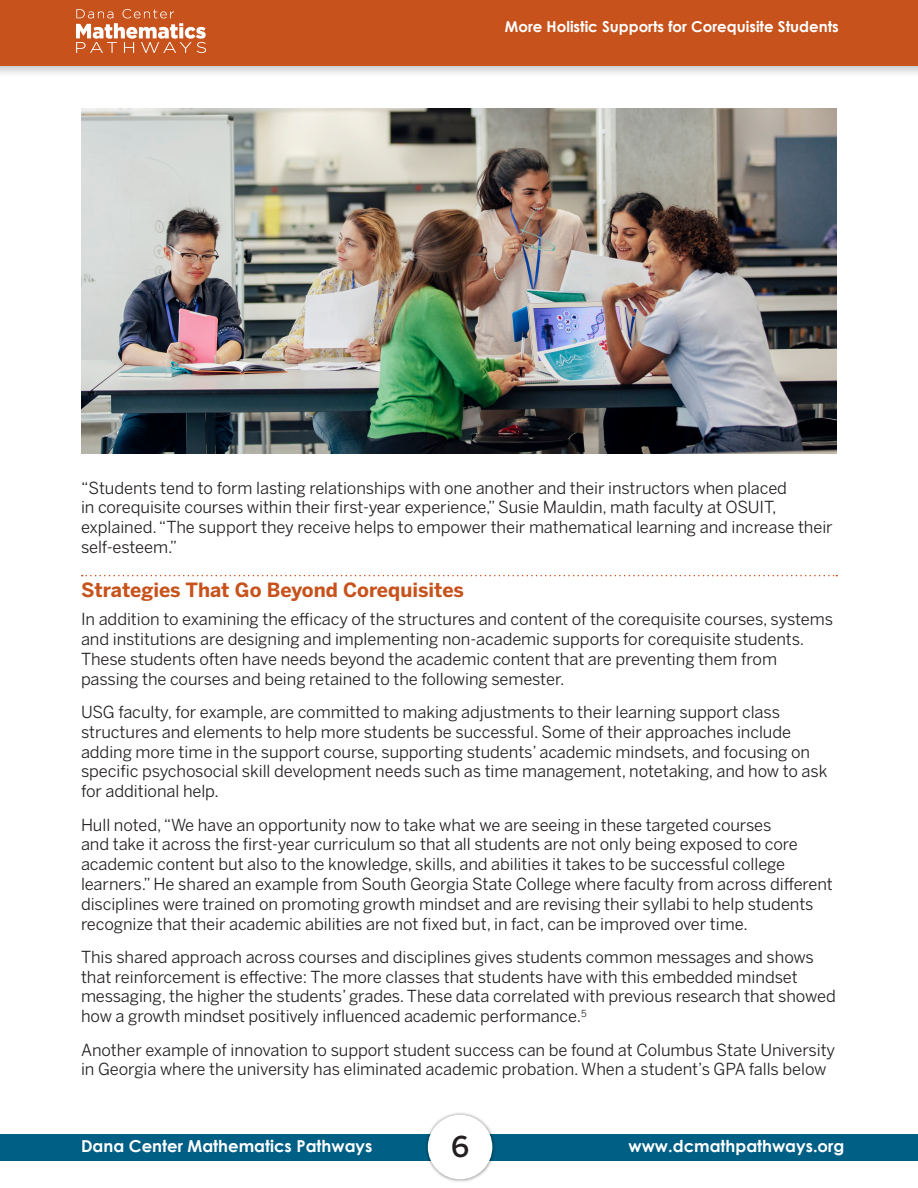
<style>
.page{position:relative;width:918px;height:1188px;background:#fff}
.page>*{position:absolute;margin:0;border:0;box-sizing:border-box;transform-origin:0 0}
.t1{font:500 28.5px "Benton Sans";color:#231f20}
.t2{font:700 19.5px "Benton Sans";color:#c7521b}
.Paragraph_Benton_Boo{font:16.5px/19.8px "Benton Sans";letter-spacing:-.005em;color:#231f20}
.t3{font:700 16.5px "Century Gothic";color:#fff}
.t4{font:700 15px "Century Gothic";color:#fff}
</style>
<div class="page">
<div style="left:0;top:0;width:918px;height:79px;background:#231f20;opacity:.25"></div>
<div style="left:0;top:0;width:918px;height:66px;background:#c7521b"></div>
<img style="left:77px;top:10px;width:128px;height:42px">
<div style="left:0;top:1134px;width:918px;height:26px;background:#005f85"></div>
<img style="left:423px;top:1112px;width:74px;height:70px">
<div style="left:428px;top:1115px;width:64px;height:64px;background:#fff;border-radius:50%"></div>
<svg style="left:82px;top:575px;width:755px;height:1px"></svg>
<img style="left:81px;top:108px;width:756px;height:346px">
<p class="t4" style="left:505px;top:17px;width:335px">More Holistic Supports for Corequisite Students</p>
<p class="Paragraph_Benton_Boo" style="left:81px;top:478px;width:753px">“Students tend to form lasting relationships with one another and their instructors when placed<br>in corequisite courses within their first-year experience,” Susie Mauldin, math faculty at OSUIT, explained. “The support they receive helps to empower their mathematical learning and increase their self-esteem.”</p>
<p class="t2" style="left:81px;top:577px;width:385px">Strategies That Go Beyond Corequisites</p>
<p class="Paragraph_Benton_Boo" style="left:81px;top:609px;width:754px">In addition to examining the efficacy of the structures and content of the corequisite courses, systems and institutions are designing and implementing non-academic supports for corequisite students.<br>These students often have needs beyond the academic content that are preventing them from passing the courses and being retained to the following semester.</p>
<p class="Paragraph_Benton_Boo" style="left:81px;top:702px;width:748px">USG faculty, for example, are committed to making adjustments to their learning support class structures and elements to help more students be successful. Some of their approaches include adding more time in the support course, supporting students’ academic mindsets, and focusing on specific psychosocial skill development needs such as time management, notetaking, and how to ask for additional help.</p>
<p class="Paragraph_Benton_Boo" style="left:81px;top:815px;width:754px">Hull noted, “We have an opportunity now to take what we are seeing in these targeted courses<br>and take it across the first-year curriculum so that all students are not only being exposed to core academic content but also to the knowledge, skills, and abilities it takes to be successful college learners.” He shared an example from South Georgia State College where faculty from across different disciplines were trained on promoting growth mindset and are revising their syllabi to help students recognize that their academic abilities are not fixed but, in fact, can be improved over time.</p>
<p class="Paragraph_Benton_Boo" style="left:81px;top:947px;width:756px">This shared approach across courses and disciplines gives students common messages and shows that reinforcement is effective: The more classes that students have with this embedded mindset messaging, the higher the students’ grades. These data correlated with previous research that showed how a growth mindset positively influenced academic performance.<sup>5</sup></p>
<p class="Paragraph_Benton_Boo" style="left:81px;top:1040px;width:756px">Another example of innovation to support student success can be found at Columbus State University in Georgia where the university has eliminated academic probation. When a student’s GPA falls below</p>
<p class="t3" style="left:81px;top:1136px;width:293px">Dana Center Mathematics Pathways</p>
<h1 class="t1" style="left:451px;top:1130px;width:20px">6</h1>
<p class="t3" style="left:629px;top:1136px;width:217px">www.dcmathpathways.org</p>
</div>
